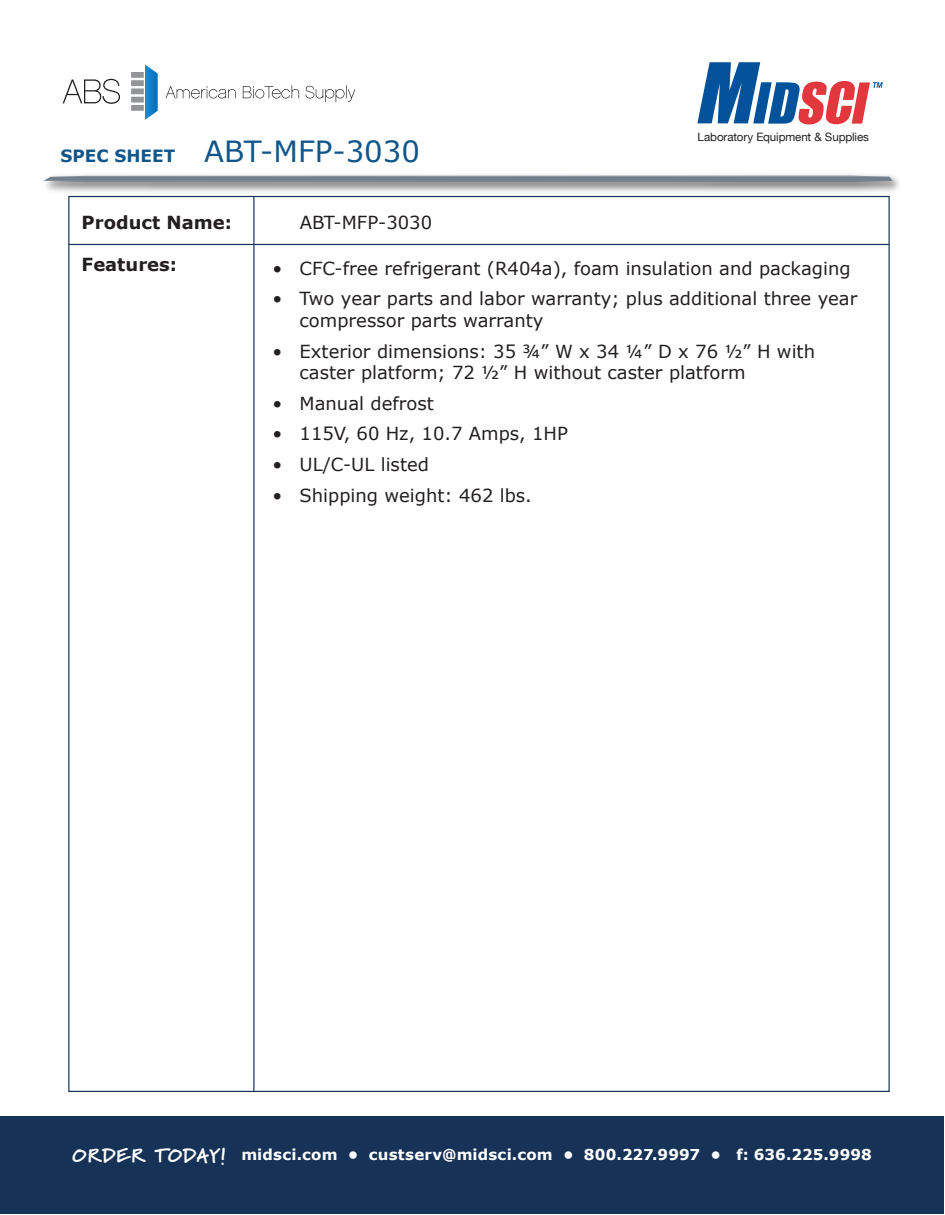
<style>
.page{position:relative;width:945px;height:1215px;background:#fff}
.page>*{position:absolute;margin:0;border:0;box-sizing:border-box;transform-origin:0 0}
.t1{font:29.1px "Verdana";color:#11568a}
.t2{font:18px/21.6px "Verdana";color:#231f20}
.t3{font:700 18px "Verdana";color:#231f20}
.t4{font:700 15px "Verdana";letter-spacing:.01em;color:#fff}
.t5{font:11.55px "Helvetica Neue";letter-spacing:-.01em;color:#231f20}
.s1{font-weight:700;font-size:16.95px}
.s2{font-family:"Marydale";font-weight:900;font-size:19.5px}
</style>
<div class="page">
<svg style="left:63px;top:79px;width:57px;height:25px"></svg>
<svg style="left:166px;top:86px;width:70px;height:13px"></svg>
<svg style="left:243px;top:85px;width:56px;height:13px"></svg>
<svg style="left:305px;top:85px;width:50px;height:17px"></svg>
<div style="left:131px;top:105px;width:13px;height:6px;background:#929497"></div>
<div style="left:131px;top:97px;width:13px;height:6px;background:#929497"></div>
<div style="left:131px;top:88px;width:13px;height:6px;background:#929497"></div>
<div style="left:131px;top:80px;width:13px;height:6px;background:#929497"></div>
<div style="left:131px;top:72px;width:13px;height:6px;background:#929497"></div>
<svg style="left:145px;top:64px;width:13px;height:56px"></svg>
<svg style="left:43px;top:176px;width:850px;height:6px;background:#798692"></svg>
<div style="left:0;top:1116px;width:943px;height:98px;background:#163257"></div>
<svg style="left:697px;top:62px;width:186px;height:62px"></svg>
<hr style="left:69px;top:244px;width:820px;height:1px;background:#163257">
<hr style="left:253px;top:197px;width:2px;height:894px;background:#163257">
<h1 class="t1" style="left:60px;top:133px;width:361px"><span class="s1">SPEC SHEET</span> ABT-MFP-3030</h1>
<p class="t5" style="left:698px;top:129px;width:173px">Laboratory Equipment &amp; Supplies</p>
<p class="t3" style="left:82px;top:210px;width:152px">Product Name:</p>
<p class="t3" style="left:82px;top:253px;width:97px">Features:</p>
<p class="t2" style="left:300px;top:212px;width:134px">ABT-MFP-3030</p>
<p class="t2" style="left:273px;top:258px;width:580px">• CFC-free refrigerant (R404a), foam insulation and packaging</p>
<p class="t2" style="left:300px;top:288px;width:559px;text-indent:-27px">• Two year parts and labor warranty; plus additional three year compressor parts warranty</p>
<p class="t2" style="left:300px;top:341px;width:517px;text-indent:-27px">• Exterior dimensions: 35 ¾” W x 34 ¼” D x 76 ½” H with caster platform; 72 ½” H without caster platform</p>
<p class="t2" style="left:273px;top:393px;width:163px">• Manual defrost</p>
<p class="t2" style="left:273px;top:423px;width:297px">• 115V, 60 Hz, 10.7 Amps, 1HP</p>
<p class="t2" style="left:273px;top:454px;width:158px">• UL/C-UL listed</p>
<p class="t2" style="left:273px;top:485px;width:261px">• Shipping weight: 462 lbs.</p>
<p class="t4" style="left:73px;top:1145px;width:801px"><span class="s2">ORDER TODAY!</span> midsci.com • custserv@midsci.com • 800.227.9997 • f: 636.225.9998</p>
</div>
